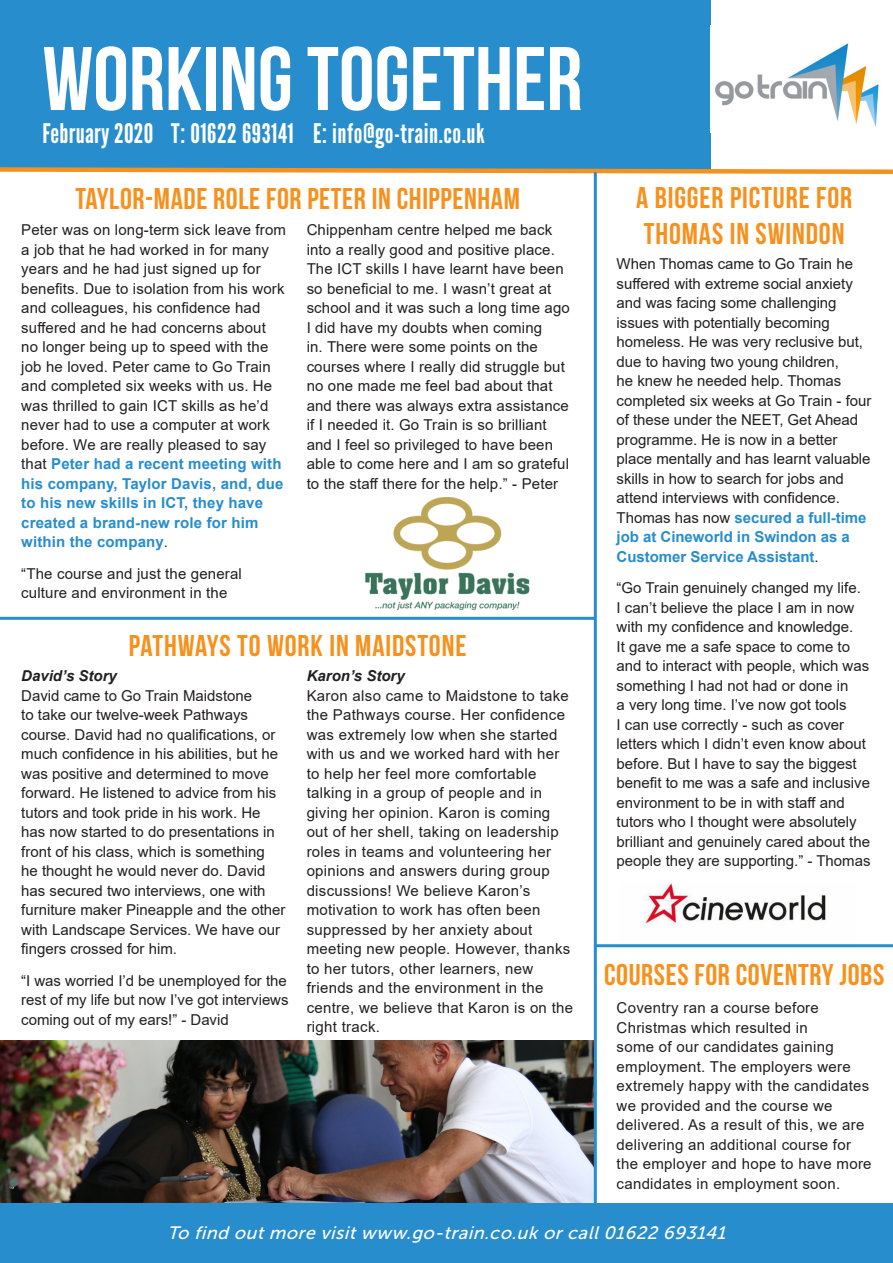
<style>
.page{position:relative;width:893px;height:1263px;background:#fff}
.page>*{position:absolute;margin:0;border:0;box-sizing:border-box;transform-origin:0 0}
.t1{font:90px "Bebas Neue";color:#fff}
.t2{font:30px/36px "Bebas Neue";letter-spacing:.02em;color:#f6911e}
.t3{font:27px "League Gothic";letter-spacing:.02em;color:#fff}
.t4{font:italic 18px "Museo Sans 500";color:#fff}
.t5{font:15px/19.5px "Arial";letter-spacing:.01em;color:#231f20}
.t6{font:italic 700 15px "Arial";color:#231f20}
.s1{font-weight:700;color:#278dcd}
</style>
<div class="page">
<img style="left:644px;top:882px;width:182px;height:44px">
<img style="left:0;top:1041px;width:594px;height:162px">
<div style="left:0;top:0;width:710px;height:170px;background:#278dcd"></div>
<svg style="left:0;top:165px;width:893px;height:11px"></svg>
<div style="left:0;top:1203px;width:893px;height:60px;background:#278dcd"></div>
<img style="left:715px;top:43px;width:164px;height:84px">
<hr style="left:594px;top:172px;width:3px;height:1033px;background:#278dcd">
<hr style="left:595px;top:944px;width:298px;height:3px;background:#278dcd">
<hr style="left:0;top:617px;width:595px;height:3px;background:#278dcd">
<img style="left:365px;top:497px;width:165px;height:113px">
<p class="t1" style="left:43px;top:30px;width:542px">WORKING TOGETHER</p>
<p class="t3" style="left:43px;top:117px;width:444px">February 2020 T: 01622 693141 E: info@go-train.co.uk</p>
<p class="t2" style="left:75px;top:180px;width:446px">TAYLOR-MADE ROLE FOR PETER IN CHIPPENHAM</p>
<p class="t5" style="left:21px;top:220px;width:266px">Peter was on long-term sick leave from a job that he had worked in for many years and he had just signed up for benefits. Due to isolation from his work and colleagues, his confidence had suffered and he had concerns about no longer being up to speed with the job he loved. Peter came to Go Train and completed six weeks with us. He was thrilled to gain ICT skills as he’d never had to use a computer at work before. We are really pleased to say that <span class="s1">Peter had a recent meeting with his company, Taylor Davis, and, due to his new skills in ICT, they have created a brand-new role for him within the company</span>.</p>
<p class="t5" style="left:21px;top:564px;width:222px">“The course and just the general culture and environment in the</p>
<p class="t5" style="left:307px;top:220px;width:265px">Chippenham centre helped me back into a really good and positive place.<br>The ICT skills I have learnt have been so beneficial to me. I wasn’t great at school and it was such a long time ago I did have my doubts when coming<br>in. There were some points on the courses where I really did struggle but no one made me feel bad about that and there was always extra assistance if I needed it. Go Train is so brilliant and I feel so privileged to have been able to come here and I am so grateful to the staff there for the help.” - Peter</p>
<p class="t2" style="left:129px;top:627px;width:339px">PATHWAYS TO WORK IN MAIDSTONE</p>
<p class="t6" style="left:21px;top:666px;width:97px">David’s Story</p>
<p class="t5" style="left:21px;top:686px;width:266px">David came to Go Train Maidstone<br>to take our twelve-week Pathways course. David had no qualifications, or much confidence in his abilities, but he was positive and determined to move forward. He listened to advice from his tutors and took pride in his work. He has now started to do presentations in front of his class, which is something<br>he thought he would never do. David has secured two interviews, one with furniture maker Pineapple and the other with Landscape Services. We have our fingers crossed for him.</p>
<p class="t5" style="left:21px;top:971px;width:269px;text-align:justify">“I was worried I’d be unemployed for the rest of my life but now I’ve got interviews coming out of my ears!” - David</p>
<p class="t6" style="left:307px;top:666px;width:100px">Karon’s Story</p>
<p class="t5" style="left:307px;top:686px;width:268px">Karon also came to Maidstone to take the Pathways course. Her confidence was extremely low when she started with us and we worked hard with her to help her feel more comfortable talking in a group of people and in giving her opinion. Karon is coming out of her shell, taking on leadership roles in teams and volunteering her opinions and answers during group discussions! We believe Karon’s motivation to work has often been suppressed by her anxiety about meeting new people. However, thanks to her tutors, other learners, new friends and the environment in the centre, we believe that Karon is on the right track.</p>
<p class="t2" style="left:636px;top:179px;width:218px">A BIGGER PICTURE FOR<br>THOMAS IN SWINDON</p>
<p class="t5" style="left:617px;top:254px;width:256px">When Thomas came to Go Train he suffered with extreme social anxiety and was facing some challenging issues with potentially becoming homeless. He was very reclusive but, due to having two young children,<br>he knew he needed help. Thomas completed six weeks at Go Train - four of these under the NEET, Get Ahead programme. He is now in a better place mentally and has learnt valuable skills in how to search for jobs and attend interviews with confidence.<br>Thomas has now <span class="s1">secured a full-time job at Cineworld in Swindon as a Customer Service Assistant</span>.</p>
<p class="t5" style="left:617px;top:578px;width:256px">“Go Train genuinely changed my life.<br>I can’t believe the place I am in now with my confidence and knowledge.<br>It gave me a safe space to come to and to interact with people, which was something I had not had or done in<br>a very long time. I’ve now got tools<br>I can use correctly - such as cover letters which I didn’t even know about before. But I have to say the biggest benefit to me was a safe and inclusive environment to be in with staff and tutors who I thought were absolutely brilliant and genuinely cared about the people they are supporting.” - Thomas</p>
<p class="t2" style="left:604px;top:956px;width:282px">COURSES FOR COVENTRY JOBS</p>
<p class="t5" style="left:617px;top:998px;width:257px">Coventry ran a course before<br>Christmas which resulted in<br>some of our candidates gaining employment. The employers were extremely happy with the candidates we provided and the course we delivered. As a result of this, we are delivering an additional course for the employer and hope to have more candidates in employment soon.</p>
<p class="t4" style="left:168px;top:1223px;width:565px">To find outmore visitwww.go-train.co.uk orcall01622 693141</p>
</div>
